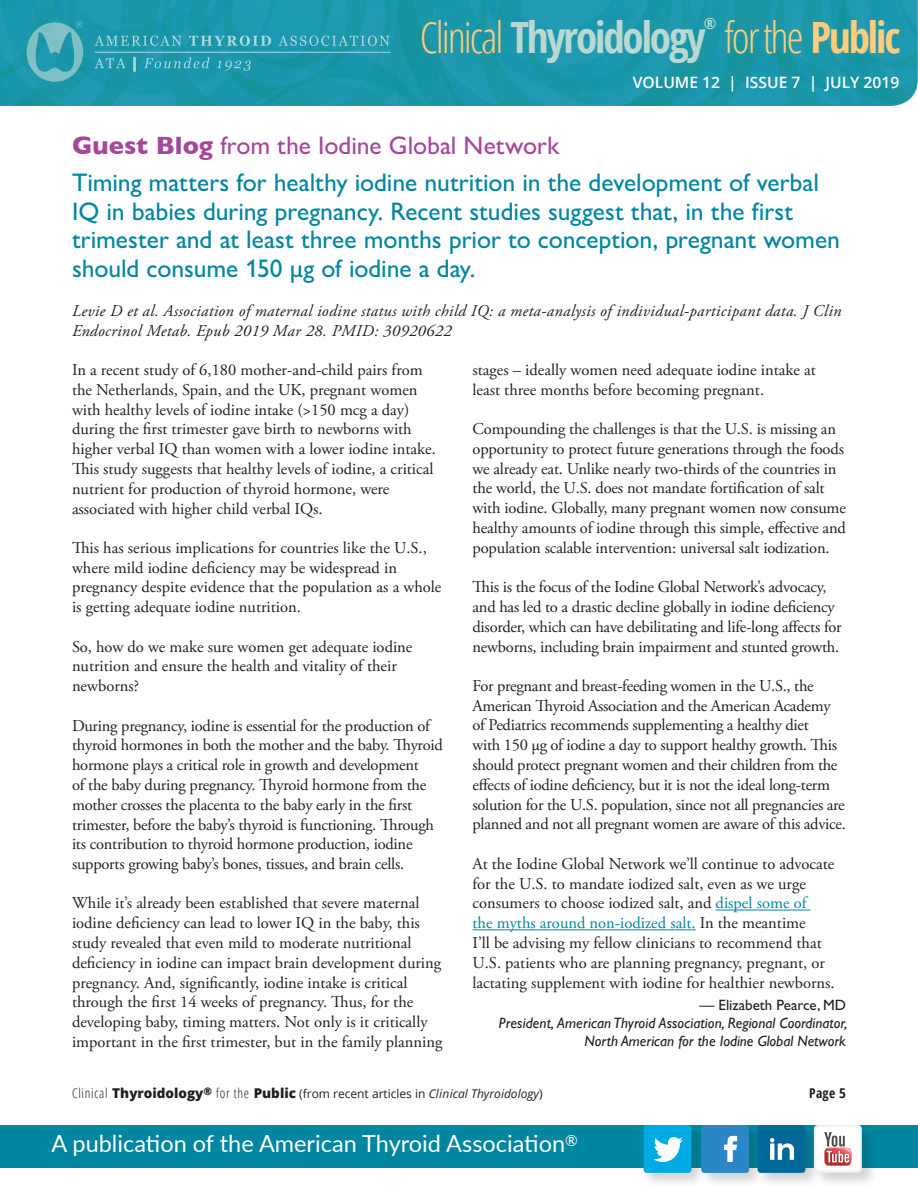
<style>
.page{position:relative;width:918px;height:1188px;background:#fff}
.page>*{position:absolute;margin:0;border:0;box-sizing:border-box;transform-origin:0 0}
.t1{font:300 condensed 43.05px "Open Sans";letter-spacing:-.05em;color:#fecc7b}
.t2{font:500 25.5px/28.5px "Gill Sans Nova";color:#0086a1}
.t3{font:23.55px "Lato";color:#fff}
.t4{font:16.5px/19.8px "Adobe Garamond Pro";letter-spacing:-.01em;color:#231f20}
.t5{font:italic 16.5px/19.8px "Adobe Garamond Pro";letter-spacing:.02em;color:#231f20}
.t6{font:600 15.75px "Open Sans";color:#fff}
.t7{font:700 condensed 15.3px "Open Sans";color:#b8d8d2}
.t8{font:italic 15px/18px "Gill Sans";color:#231f20;text-align:right}
.t9{font:15px "Gill Sans Std";color:#231f20}
.t10{font:700 condensed 13.5px "Open Sans";color:#231f20}
.t11{font:12px "Open Sans";color:#231f20}
.s1{font-weight:700;color:#b8d8d2}
.s2{font-weight:700}
.s3{font-family:"Gill Sans";font-weight:700;color:#a7479b}
.s4{color:#a7479b}
.s5{color:#0086a1}
.s6{font-weight:300;font-stretch:condensed;font-size:13.5px}
.s7{font-weight:800;font-size:13.5px}
.s8{font-style:italic}
.s9{font-style:inherit}
</style>
<div class="page">
<img style="left:0;top:0;width:918px;height:106px">
<hr style="left:95px;top:52px;width:295px;height:1px;background:#fff">
<svg style="left:94px;top:36px;width:88px;height:10px"></svg>
<svg style="left:189px;top:36px;width:82px;height:10px"></svg>
<svg style="left:278px;top:36px;width:112px;height:10px"></svg>
<svg style="left:94px;top:58px;width:32px;height:10px"></svg>
<hr style="left:133px;top:57px;width:3px;height:15px;background:#fff">
<svg style="left:144px;top:57px;width:66px;height:11px"></svg>
<svg style="left:217px;top:60px;width:34px;height:11px"></svg>
<svg style="left:27px;top:21px;width:56px;height:61px;background:#4aaab6"></svg>
<div style="left:0;top:1125px;width:918px;height:42px;background:#0086a1"></div>
<div style="left:642px;top:1123px;width:235px;height:65px;background:#231f20;opacity:.2"></div>
<div style="left:758px;top:1125px;width:47px;height:48px;background:#00699a;border-radius:3px"></div>
<svg style="left:770px;top:1138px;width:24px;height:22px"></svg>
<div style="left:644px;top:1125px;width:47px;height:48px;background:#00abe4;border-radius:3px"></div>
<svg style="left:654px;top:1137px;width:29px;height:25px"></svg>
<div style="left:701px;top:1125px;width:48px;height:48px;background:#2a86c7;border-radius:3px"></div>
<svg style="left:724px;top:1136px;width:14px;height:26px"></svg>
<svg style="left:814px;top:1125px;width:48px;height:48px"></svg>
<svg style="left:815px;top:1126px;width:46px;height:46px;background:#e8d3d3"></svg>
<hr style="left:716px;top:910px;width:95px;height:1px;background:#0086a1">
<hr style="left:472px;top:929px;width:224px;height:1px;background:#0086a1">
<p class="t7" style="left:704px;top:13px;width:14px">®</p>
<h1 class="t1" style="left:420px;top:8px;width:482px">Clinical <span class="s1">Thyroidology</span> for the <span class="s2">Public</span></h1>
<p class="t6" style="left:633px;top:72px;width:268px">VOLUME 12 | ISSUE 7 | JULY 2019</p>
<h2 class="t2" style="left:72px;top:126px;width:749px;line-height:37.5px"><span class="s3">Guest Blog</span> <span class="s4">from the Iodine Global Network<br></span>Timing matters for healthy iodine nutrition in the development of verbal</h2>
<h2 class="t2" style="left:72px;top:196px;width:770px">IQ in babies during pregnancy. Recent studies suggest that, in the first trimester and at least three months prior to conception, pregnant women should consume 150 µg of iodine a day.</h2>
<p class="t5" style="left:72px;top:301px;width:771px">Levie D et al. Association of maternal iodine status with child IQ: a meta-analysis of individual-participant data. J Clin<br>Endocrinol Metab. Epub 2019 Mar 28. PMID: 30920622</p>
<p class="t4" style="left:72px;top:360px;width:365px">In a recent study of 6,180 mother-and-child pairs from the Netherlands, Spain, and the UK, pregnant women with healthy levels of iodine intake (&gt;150 mcg a day) during the first trimester gave birth to newborns with higher verbal IQ than women with a lower iodine intake.<br>This study suggests that healthy levels of iodine, a critical nutrient for production of thyroid hormone, were associated with higher child verbal IQs.</p>
<p class="t4" style="left:72px;top:538px;width:371px">This has serious implications for countries like the U.S., where mild iodine deficiency may be widespread in pregnancy despite evidence that the population as a whole is getting adequate iodine nutrition.</p>
<p class="t4" style="left:72px;top:637px;width:342px">So, how do we make sure women get adequate iodine nutrition and ensure the health and vitality of their newborns?</p>
<p class="t4" style="left:72px;top:716px;width:372px">During pregnancy, iodine is essential for the production of thyroid hormones in both the mother and the baby. Thyroid hormone plays a critical role in growth and development<br>of the baby during pregnancy. Thyroid hormone from the mother crosses the placenta to the baby early in the first trimester, before the baby’s thyroid is functioning. Through its contribution to thyroid hormone production, iodine supports growing baby’s bones, tissues, and brain cells.</p>
<p class="t4" style="left:72px;top:894px;width:372px">While it’s already been established that severe maternal iodine deficiency can lead to lower IQ in the baby, this study revealed that even mild to moderate nutritional deficiency in iodine can impact brain development during pregnancy. And, significantly, iodine intake is critical through the first 14 weeks of pregnancy. Thus, for the developing baby, timing matters. Not only is it critically important in the first trimester, but in the family planning</p>
<p class="t4" style="left:472px;top:360px;width:345px">stages – ideally women need adequate iodine intake at least three months before becoming pregnant.</p>
<p class="t4" style="left:472px;top:420px;width:375px">Compounding the challenges is that the U.S. is missing an opportunity to protect future generations through the foods we already eat. Unlike nearly two-thirds of the countries in the world, the U.S. does not mandate fortification of salt with iodine. Globally, many pregnant women now consume healthy amounts of iodine through this simple, effective and population scalable intervention: universal salt iodization.</p>
<p class="t4" style="left:472px;top:578px;width:371px">This is the focus of the Iodine Global Network’s advocacy, and has led to a drastic decline globally in iodine deficiency disorder, which can have debilitating and life-long affects for newborns, including brain impairment and stunted growth.</p>
<p class="t4" style="left:472px;top:676px;width:375px">For pregnant and breast-feeding women in the U.S., the American Thyroid Association and the American Academy of Pediatrics recommends supplementing a healthy diet<br>with 150 µg of iodine a day to support healthy growth. This should protect pregnant women and their children from the effects of iodine deficiency, but it is not the ideal long-term solution for the U.S. population, since not all pregnancies are planned and not all pregnant women are aware of this advice.</p>
<p class="t4" style="left:472px;top:854px;width:364px">At the Iodine Global Network we’ll continue to advocate for the U.S. to mandate iodized salt, even as we urge consumers to choose iodized salt, and <span class="s5">dispel some of<br>the myths around non-iodized salt.</span> In the meantime<br>I’ll be advising my fellow clinicians to recommend that U.S. patients who are planning pregnancy, pregnant, or lactating supplement with iodine for healthier newborns.</p>
<p class="t9" style="left:699px;top:996px;width:148px">— Elizabeth Pearce, MD</p>
<p class="t8" style="left:499px;top:1014px;width:350px">President, American Thyroid Association, Regional Coordinator,<br>North American for the Iodine Global Network</p>
<p class="t11" style="left:72px;top:1086px;width:472px"><span class="s6">Clinical</span> <span class="s7">Thyroidology</span><sup>®</sup> <span class="s6">for the</span> <span class="s7">Public</span> (from recent articles in <span class="s8">Clinical Thyroidology</span>)</p>
<p class="t10" style="left:809px;top:1084px;width:38px">Page <span class="s9">5</span></p>
<h3 class="t3" style="left:51px;top:1127px;width:528px">A publication of the American Thyroid Association<sup>®</sup></h3>
</div>
